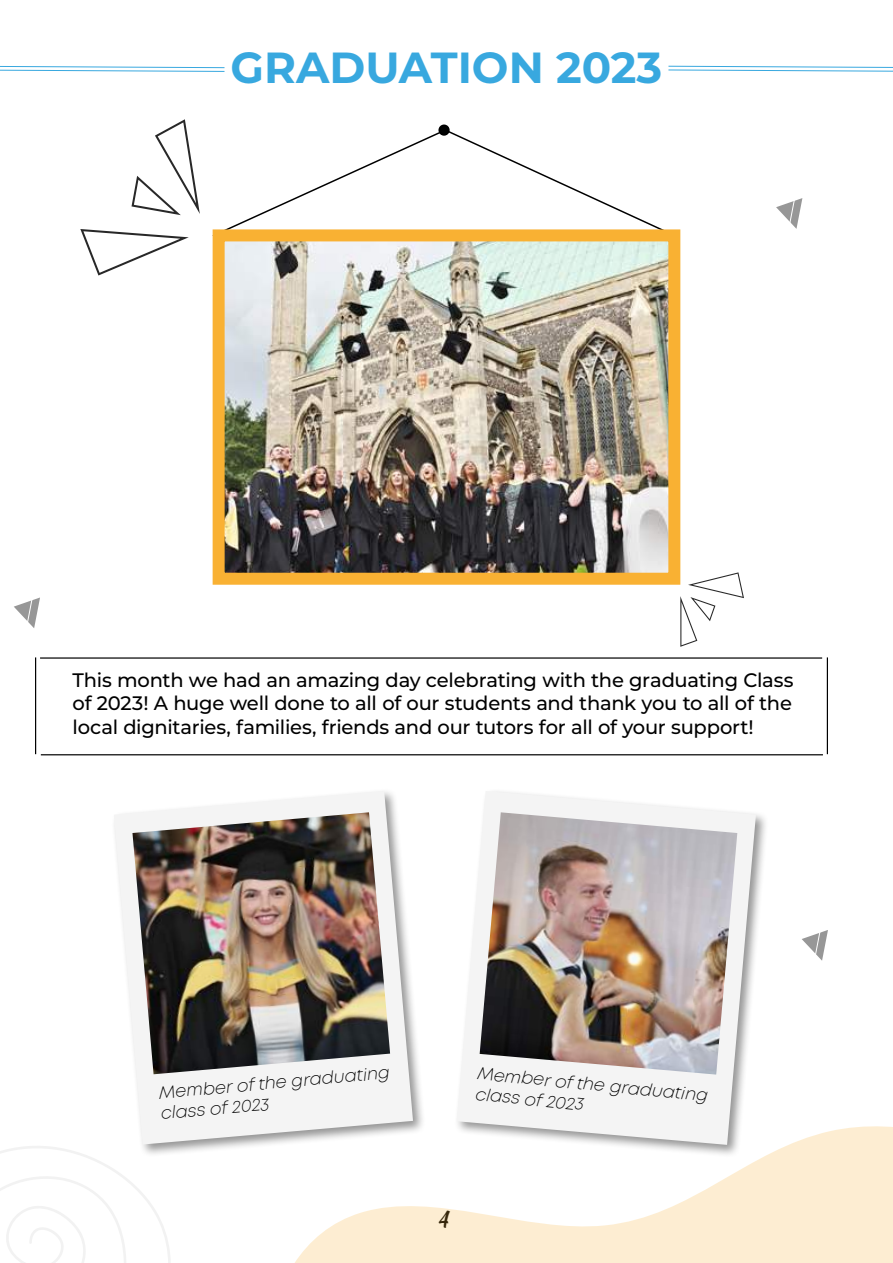
<style>
.page{position:relative;width:893px;height:1263px;background:#fff}
.page>*{position:absolute;margin:0;border:0;box-sizing:border-box;transform-origin:0 0}
.t1{font:700 43.5px "Montserrat";color:#38a8df}
.t2{font:27px "Signatra DEMO";color:#000}
.t3{font:500 19.5px/23.4px "Montserrat";letter-spacing:-.01em;color:#000;text-align:justify}
.t4{font:italic 300 17.4px/20.9px "Mont";color:#000}
</style>
<div class="page">
<svg style="left:212px;top:131px;width:450px;height:107px"></svg>
<svg style="left:0;top:66px;width:225px;height:6px"></svg>
<hr style="left:40px;top:657px;width:782px;height:2px;background:#000">
<hr style="left:41px;top:754px;width:782px;height:1px;background:#000">
<hr style="left:35px;top:657px;width:1px;height:97px;background:#000">
<hr style="left:827px;top:657px;width:1px;height:97px;background:#000">
<img style="left:226px;top:242px;width:441px;height:330px">
<div style="left:213px;top:229px;width:467px;height:356px;border:12px solid #f9b133"></div>
<div style="left:439px;top:125px;width:10px;height:10px;background:#020303;border-radius:50%"></div>
<div style="left:438px;top:125px;width:12px;height:11px;border:2px solid #000;border-radius:50%"></div>
<svg style="left:80px;top:229px;width:109px;height:46px"></svg>
<svg style="left:132px;top:119px;width:68px;height:96px"></svg>
<svg style="left:680px;top:572px;width:64px;height:75px"></svg>
<svg style="left:295px;top:1126px;width:598px;height:137px;fill:#fdedd2"></svg>
<svg style="left:668px;top:65px;width:225px;height:7px"></svg>
<svg style="left:0;top:1146px;width:170px;height:117px"></svg>
<div style="left:110px;top:788px;width:316px;height:370px;background:#000;opacity:.42"></div>
<svg style="left:114px;top:791px;width:299px;height:353px;fill:#f4f4f4"></svg>
<img style="left:132px;top:812px;width:258px;height:262px">
<div style="left:453px;top:788px;width:316px;height:370px;background:#000;opacity:.42"></div>
<svg style="left:457px;top:791px;width:299px;height:354px;fill:#f4f4f4"></svg>
<img style="left:480px;top:812px;width:257px;height:262px">
<svg style="left:14px;top:597px;width:26px;height:31px"></svg>
<svg style="left:802px;top:930px;width:26px;height:31px"></svg>
<svg style="left:776px;top:198px;width:26px;height:31px"></svg>
<h1 class="t1" style="left:231px;top:42px;width:433px">GRADUATION 2023</h1>
<p class="t3" style="left:73px;top:667px;width:722px">This month we had an amazing day celebrating with the graduating Class of 2023! A huge well done to all of our students and thank you to all of the local dignitaries, families, friends and our tutors for all of your support!</p>
<p class="t4" style="left:158px;top:1083px;width:233px;rotate:-5deg">Member of the graduating class of 2023</p>
<p class="t4" style="left:478px;top:1065px;width:233px;line-height:20.2px;rotate:5deg">Member of the graduating class of 2023</p>
<h2 class="t2" style="left:439px;top:1210px;width:11px">4</h2>
</div>
